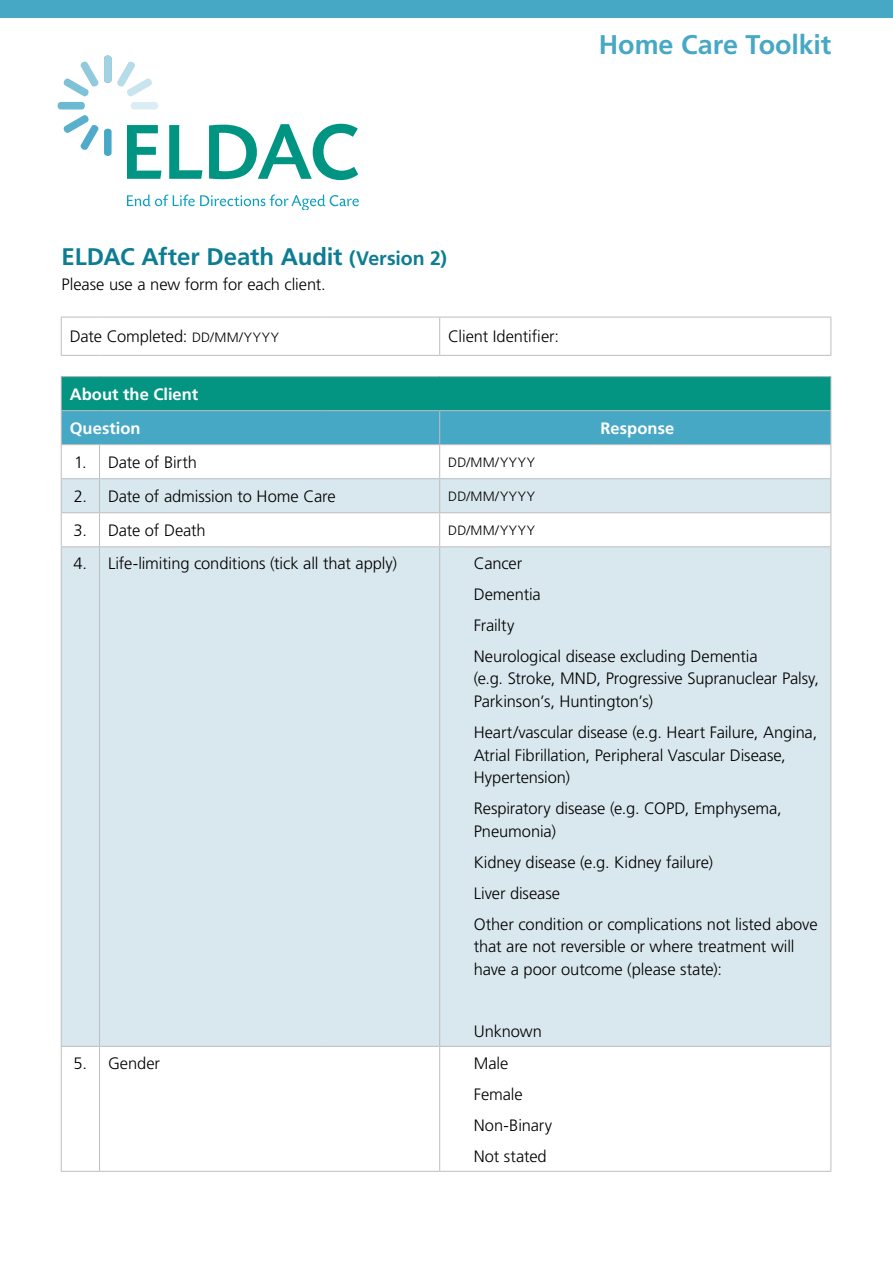
<style>
.page{position:relative;width:893px;height:1263px;background:#fff}
.page>*{position:absolute;margin:0;border:0;box-sizing:border-box;transform-origin:0 0}
.Text_Heading{font:700 27px "Frutiger LT Std";letter-spacing:-.005em;color:#47a8c5}
.Text_Heading-2{font:700 24px "Frutiger LT Std";letter-spacing:-.005em;color:#0d7d94}
.Text_Heading-3{font:300 16.5px/22.5px "Frutiger LT Std";letter-spacing:-.005em;color:#000}
.Text_Heading-4{font:700 16.5px "Frutiger LT Std";color:#fff}
.Text_Heading-5{font:300 13.5px "Frutiger LT Std";letter-spacing:.05em;color:#000}
.s1{font-size:19.5px}
.s2{font-size:13.5px}
</style>
<div class="page">
<div style="left:61px;top:377px;width:770px;height:34px;background:#039482"></div>
<div style="left:62px;top:411px;width:768px;height:33px;background:#47a8c5"></div>
<div style="left:62px;top:479px;width:768px;height:567px;background:#d9e7ee"></div>
<hr style="left:61px;top:317px;width:38px;height:1px;background:#bcbec0">
<hr style="left:61px;top:317px;width:1px;height:38px;background:#bcbec0">
<hr style="left:99px;top:317px;width:224px;height:1px;background:#bcbec0">
<hr style="left:323px;top:317px;width:117px;height:1px;background:#bcbec0">
<hr style="left:440px;top:317px;width:391px;height:1px;background:#bcbec0">
<hr style="left:439px;top:317px;width:1px;height:38px;background:#bcbec0">
<hr style="left:830px;top:317px;width:1px;height:38px;background:#bcbec0">
<hr style="left:61px;top:355px;width:38px;height:1px;background:#bcbec0">
<hr style="left:99px;top:355px;width:224px;height:1px;background:#bcbec0">
<hr style="left:323px;top:355px;width:117px;height:1px;background:#bcbec0">
<hr style="left:440px;top:355px;width:391px;height:1px;background:#bcbec0">
<hr style="left:61px;top:376px;width:38px;height:1px;background:#bcbec0">
<hr style="left:61px;top:377px;width:1px;height:33px;background:#bcbec0">
<hr style="left:99px;top:376px;width:224px;height:1px;background:#bcbec0">
<hr style="left:323px;top:376px;width:117px;height:1px;background:#bcbec0">
<hr style="left:440px;top:376px;width:391px;height:1px;background:#bcbec0">
<hr style="left:830px;top:377px;width:1px;height:33px;background:#bcbec0">
<hr style="left:61px;top:410px;width:38px;height:1px;background:#bcbec0">
<hr style="left:61px;top:411px;width:1px;height:33px;background:#bcbec0">
<hr style="left:99px;top:410px;width:224px;height:1px;background:#bcbec0">
<hr style="left:323px;top:410px;width:117px;height:1px;background:#bcbec0">
<hr style="left:440px;top:410px;width:391px;height:1px;background:#bcbec0">
<hr style="left:439px;top:411px;width:1px;height:33px;background:#bcbec0">
<hr style="left:830px;top:411px;width:1px;height:33px;background:#bcbec0">
<hr style="left:61px;top:444px;width:38px;height:1px;background:#bcbec0">
<hr style="left:61px;top:445px;width:1px;height:33px;background:#bcbec0">
<hr style="left:99px;top:444px;width:224px;height:1px;background:#bcbec0">
<hr style="left:99px;top:445px;width:1px;height:33px;background:#bcbec0">
<hr style="left:323px;top:444px;width:117px;height:1px;background:#bcbec0">
<hr style="left:440px;top:444px;width:391px;height:1px;background:#bcbec0">
<hr style="left:439px;top:445px;width:1px;height:33px;background:#bcbec0">
<hr style="left:830px;top:445px;width:1px;height:33px;background:#bcbec0">
<hr style="left:61px;top:547px;width:1px;height:499px;background:#bcbec0">
<hr style="left:99px;top:547px;width:1px;height:499px;background:#bcbec0">
<hr style="left:439px;top:547px;width:1px;height:499px;background:#bcbec0">
<hr style="left:830px;top:547px;width:1px;height:499px;background:#bcbec0">
<hr style="left:99px;top:1047px;width:1px;height:124px;background:#bcbec0">
<hr style="left:439px;top:1047px;width:1px;height:124px;background:#bcbec0">
<hr style="left:61px;top:478px;width:38px;height:1px;background:#bcbec0">
<hr style="left:61px;top:479px;width:1px;height:33px;background:#bcbec0">
<hr style="left:99px;top:478px;width:224px;height:1px;background:#bcbec0">
<hr style="left:99px;top:479px;width:1px;height:33px;background:#bcbec0">
<hr style="left:323px;top:478px;width:117px;height:1px;background:#bcbec0">
<hr style="left:440px;top:478px;width:391px;height:1px;background:#bcbec0">
<hr style="left:439px;top:479px;width:1px;height:33px;background:#bcbec0">
<hr style="left:830px;top:479px;width:1px;height:33px;background:#bcbec0">
<hr style="left:61px;top:1046px;width:38px;height:1px;background:#bcbec0">
<hr style="left:61px;top:1047px;width:1px;height:124px;background:#bcbec0">
<hr style="left:61px;top:1171px;width:38px;height:1px;background:#bcbec0">
<hr style="left:99px;top:1046px;width:224px;height:1px;background:#bcbec0">
<hr style="left:323px;top:1046px;width:117px;height:1px;background:#bcbec0">
<hr style="left:440px;top:1046px;width:391px;height:1px;background:#bcbec0">
<hr style="left:830px;top:1047px;width:1px;height:124px;background:#bcbec0">
<hr style="left:440px;top:1171px;width:391px;height:1px;background:#bcbec0">
<hr style="left:99px;top:1171px;width:224px;height:1px;background:#bcbec0">
<hr style="left:323px;top:1171px;width:117px;height:1px;background:#bcbec0">
<hr style="left:61px;top:513px;width:1px;height:33px;background:#bcbec0">
<hr style="left:61px;top:512px;width:38px;height:1px;background:#bcbec0">
<hr style="left:99px;top:512px;width:224px;height:1px;background:#bcbec0">
<hr style="left:323px;top:512px;width:117px;height:1px;background:#bcbec0">
<hr style="left:440px;top:512px;width:391px;height:1px;background:#bcbec0">
<hr style="left:99px;top:513px;width:1px;height:33px;background:#bcbec0">
<hr style="left:439px;top:513px;width:1px;height:33px;background:#bcbec0">
<hr style="left:830px;top:513px;width:1px;height:33px;background:#bcbec0">
<hr style="left:61px;top:546px;width:38px;height:1px;background:#bcbec0">
<hr style="left:99px;top:546px;width:224px;height:1px;background:#bcbec0">
<hr style="left:323px;top:546px;width:117px;height:1px;background:#bcbec0">
<hr style="left:440px;top:546px;width:391px;height:1px;background:#bcbec0">
<svg style="left:63px;top:115px;width:49px;height:41px"></svg>
<svg style="left:58px;top:56px;width:100px;height:53px"></svg>
<svg style="left:127px;top:195px;width:232px;height:15px"></svg>
<svg style="left:127px;top:125px;width:35px;height:54px"></svg>
<svg style="left:169px;top:125px;width:33px;height:54px"></svg>
<svg style="left:209px;top:124px;width:149px;height:56px"></svg>
<div style="left:0;top:0;width:893px;height:17px;background:#47a8c5"></div>
<p class="Text_Heading" style="left:599px;top:28px;width:234px">Home Care Toolkit</p>
<p class="Text_Heading-2" style="left:62px;top:243px;width:387px">ELDAC After Death Audit <span class="s1">(Version 2)</span></p>
<p class="Text_Heading-3" style="left:62px;top:273px;width:266px">Please use a new form for each client.</p>
<p class="Text_Heading-3" style="left:70px;top:326px;width:211px">Date Completed: <span class="s2">DD/MM/YYYY</span></p>
<p class="Text_Heading-3" style="left:448px;top:326px;width:112px">Client Identifier:</p>
<p class="Text_Heading-4" style="left:70px;top:384px;width:130px">About the Client</p>
<p class="Text_Heading-4" style="left:70px;top:418px;width:72px">Question</p>
<p class="Text_Heading-4" style="left:601px;top:418px;width:75px">Response</p>
<p class="Text_Heading-3" style="left:74px;top:451px;width:14px">1.</p>
<p class="Text_Heading-3" style="left:108px;top:451px;width:90px">Date of Birth</p>
<p class="Text_Heading-5" style="left:448px;top:454px;width:88px">DD/MM/YYYY</p>
<p class="Text_Heading-3" style="left:74px;top:485px;width:15px">2.</p>
<p class="Text_Heading-3" style="left:108px;top:485px;width:229px">Date of admission to Home Care</p>
<p class="Text_Heading-5" style="left:448px;top:488px;width:88px">DD/MM/YYYY</p>
<p class="Text_Heading-3" style="left:74px;top:519px;width:15px">3.</p>
<p class="Text_Heading-3" style="left:108px;top:519px;width:99px">Date of Death</p>
<p class="Text_Heading-5" style="left:448px;top:522px;width:88px">DD/MM/YYYY</p>
<p class="Text_Heading-3" style="left:74px;top:552px;width:15px">4.</p>
<p class="Text_Heading-3" style="left:108px;top:552px;width:291px">Life-limiting conditions (tick all that apply)</p>
<p class="Text_Heading-3" style="left:474px;top:552px;width:50px">Cancer</p>
<p class="Text_Heading-3" style="left:474px;top:583px;width:69px">Dementia</p>
<p class="Text_Heading-3" style="left:474px;top:614px;width:42px">Frailty</p>
<p class="Text_Heading-3" style="left:474px;top:645px;width:347px">Neurological disease excluding Dementia<br>(e.g. Stroke, MND, Progressive Supranuclear Palsy,<br>Parkinson’s, Huntington’s)</p>
<p class="Text_Heading-3" style="left:474px;top:721px;width:345px">Heart/vascular disease (e.g. Heart Failure, Angina,<br>Atrial Fibrillation, Peripheral Vascular Disease,<br>Hypertension)</p>
<p class="Text_Heading-3" style="left:474px;top:797px;width:310px">Respiratory disease (e.g. COPD, Emphysema,<br>Pneumonia)</p>
<p class="Text_Heading-3" style="left:474px;top:851px;width:241px">Kidney disease (e.g. Kidney failure)</p>
<p class="Text_Heading-3" style="left:474px;top:882px;width:88px">Liver disease</p>
<p class="Text_Heading-3" style="left:474px;top:913px;width:345px">Other condition or complications not listed above that are not reversible or where treatment will have a poor outcome (please state):</p>
<p class="Text_Heading-3" style="left:474px;top:1020px;width:70px">Unknown</p>
<p class="Text_Heading-3" style="left:74px;top:1052px;width:15px">5.</p>
<p class="Text_Heading-3" style="left:108px;top:1052px;width:53px">Gender</p>
<p class="Text_Heading-3" style="left:474px;top:1052px;width:36px">Male</p>
<p class="Text_Heading-3" style="left:474px;top:1083px;width:51px">Female</p>
<p class="Text_Heading-3" style="left:474px;top:1114px;width:80px">Non-Binary</p>
<p class="Text_Heading-3" style="left:474px;top:1145px;width:75px">Not stated</p>
</div>
